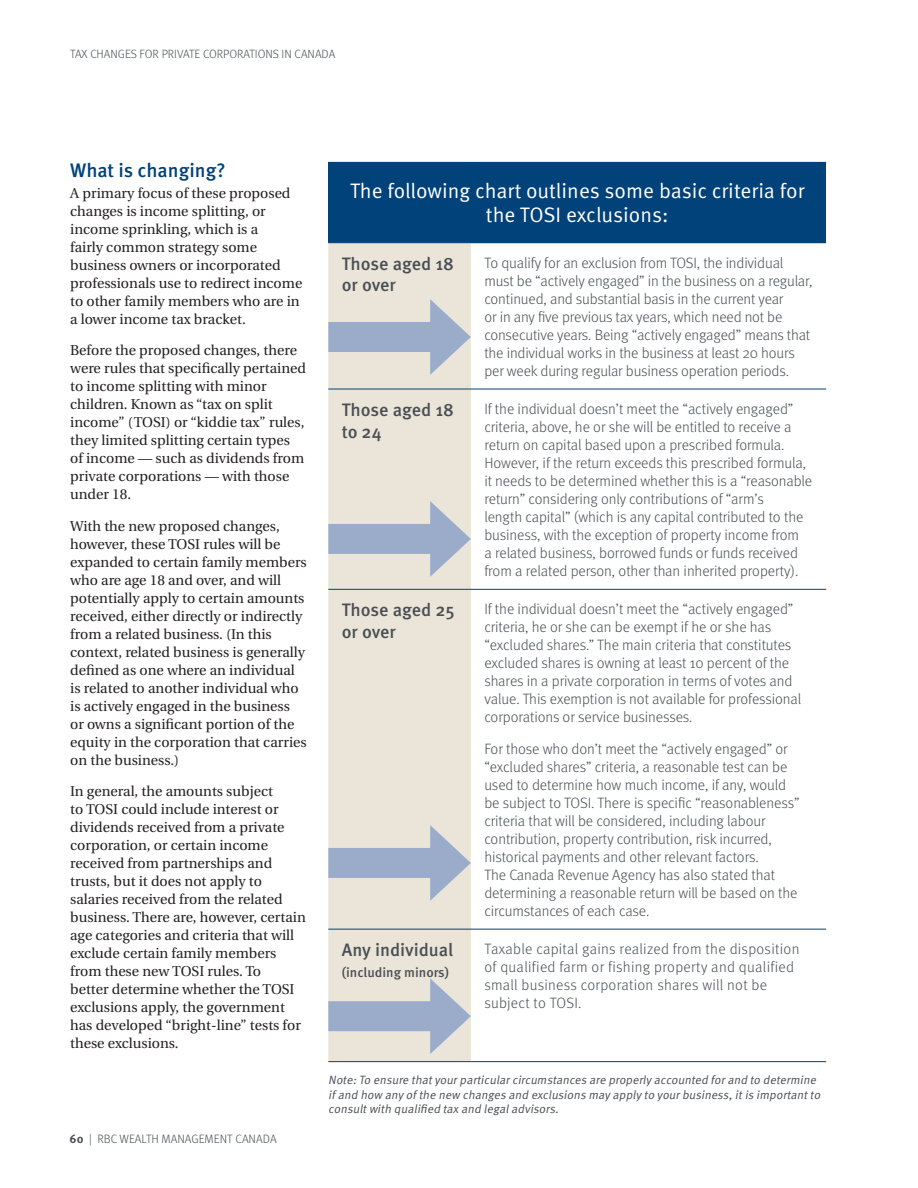
<style>
.page{position:relative;width:918px;height:1188px;background:#fff}
.page>*{position:absolute;margin:0;border:0;box-sizing:border-box;transform-origin:0 0}
.slug{font:21px/24px "Meta OT Norm";color:#fff;text-align:center}
.body{font:500 19.5px "Meta OT";color:#004279}
.slug-2{font:500 18px/21.6px "Meta OT";color:#4a4f55}
.slug-3{font:300 15px/18px "Meta OT";letter-spacing:-.005em;color:#4a4f55}
.slug-4{font:300 15px/18px "Meta OT";letter-spacing:.02em;color:#4a4f55}
.body-2{font:14.25px/18px "Utopia";color:#231f20}
.slug-5{font:500 13.5px "Meta OT";color:#4a4f55}
.t1{font:300 12.15px "Meta OT";color:#4a4f55}
.slug-6{font:italic 12px/14.4px "Meta OT Norm";color:#4a4f55}
.t2{font:300 12px "Meta OT";color:#4a4f55}
.s1{font-weight:700}
</style>
<div class="page">
<div style="left:328px;top:162px;width:498px;height:81px;background:#004279"></div>
<div style="left:328px;top:243px;width:143px;height:818px;background:#eae5d8"></div>
<hr style="left:328px;top:389px;width:143px;height:1px;background:#004279">
<hr style="left:471px;top:389px;width:355px;height:1px;background:#004279">
<hr style="left:328px;top:589px;width:143px;height:1px;background:#004279">
<hr style="left:471px;top:589px;width:355px;height:1px;background:#004279">
<hr style="left:328px;top:929px;width:143px;height:1px;background:#004279">
<hr style="left:471px;top:929px;width:355px;height:1px;background:#004279">
<hr style="left:328px;top:1061px;width:143px;height:1px;background:#004279">
<hr style="left:471px;top:1061px;width:355px;height:1px;background:#004279">
<div style="left:328px;top:322px;width:116px;height:30px;background:#9baccb"></div>
<svg style="left:430px;top:299px;width:41px;height:76px;background:#c2c8d1"></svg>
<div style="left:328px;top:524px;width:116px;height:30px;background:#9baccb"></div>
<svg style="left:430px;top:501px;width:41px;height:76px;background:#c2c8d1"></svg>
<div style="left:328px;top:848px;width:116px;height:30px;background:#9baccb"></div>
<svg style="left:430px;top:825px;width:41px;height:76px;background:#c2c8d1"></svg>
<div style="left:328px;top:1001px;width:116px;height:30px;background:#9baccb"></div>
<svg style="left:430px;top:978px;width:41px;height:76px;background:#c2c8d1"></svg>
<p class="t2" style="left:70px;top:47px;width:267px">TAX CHANGES FOR PRIVATE CORPORATIONS IN CANADA</p>
<p class="body" style="left:70px;top:158px;width:157px">What is changing?</p>
<p class="body-2" style="left:70px;top:184px;width:234px">A primary focus of these proposed changes is income splitting, or income sprinkling, which is a<br>fairly common strategy some business owners or incorporated professionals use to redirect income to other family members who are in a lower income tax bracket.</p>
<p class="body-2" style="left:70px;top:342px;width:237px">Before the proposed changes, there were rules that specifically pertained to income splitting with minor children. Known as “tax on split income” (TOSI) or “kiddie tax” rules, they limited splitting certain types of income — such as dividends from private corporations — with those under 18.</p>
<p class="body-2" style="left:70px;top:517px;width:238px">With the new proposed changes, however, these TOSI rules will be expanded to certain family members who are age 18 and over, and will potentially apply to certain amounts received, either directly or indirectly from a related business. (In this context, related business is generally defined as one where an individual is related to another individual who is actively engaged in the business or owns a significant portion of the equity in the corporation that carries on the business.)</p>
<p class="body-2" style="left:70px;top:783px;width:237px">In general, the amounts subject<br>to TOSI could include interest or dividends received from a private corporation, or certain income received from partnerships and trusts, but it does not apply to salaries received from the related business. There are, however, certain age categories and criteria that will exclude certain family members from these new TOSI rules. To<br>better determine whether the TOSI exclusions apply, the government has developed “bright-line” tests for these exclusions.</p>
<p class="t1" style="left:70px;top:1132px;width:209px"><span class="s1">60</span> | RBC WEALTH MANAGEMENT CANADA</p>
<p class="slug" style="left:350px;top:179px;width:456px">The following chart outlines some basic criteria for the TOSI exclusions:</p>
<p class="slug-2" style="left:342px;top:253px;width:114px">Those aged 18 or over</p>
<p class="slug-3" style="left:484px;top:254px;width:330px">To qualify for an exclusion from TOSI, the individual must be “actively engaged” in the business on a regular, continued, and substantial basis in the current year<br>or in any five previous tax years, which need not be consecutive years. Being “actively engaged” means that the individual works in the business at least 20 hours per week during regular business operation periods.</p>
<p class="slug-2" style="left:342px;top:399px;width:114px">Those aged 18 to 24</p>
<p class="slug-3" style="left:484px;top:400px;width:329px">If the individual doesn’t meet the “actively engaged” criteria, above, he or she will be entitled to receive a return on capital based upon a prescribed formula.<br>However, if the return exceeds this prescribed formula, it needs to be determined whether this is a “reasonable return” considering only contributions of “arm’s<br>length capital” (which is any capital contributed to the business, with the exception of property income from<br>a related business, borrowed funds or funds received from a related person, other than inherited property).</p>
<p class="slug-2" style="left:342px;top:600px;width:114px">Those aged 25 or over</p>
<p class="slug-3" style="left:484px;top:600px;width:318px">If the individual doesn’t meet the “actively engaged” criteria, he or she can be exempt if he or she has “excluded shares.” The main criteria that constitutes excluded shares is owning at least 10 percent of the shares in a private corporation in terms of votes and value. This exemption is not available for professional corporations or service businesses.</p>
<p class="slug-3" style="left:484px;top:740px;width:317px">For those who don’t meet the “actively engaged” or “excluded shares” criteria, a reasonable test can be used to determine how much income, if any, would be subject to TOSI. There is specific “reasonableness” criteria that will be considered, including labour contribution, property contribution, risk incurred, historical payments and other relevant factors.<br>The Canada Revenue Agency has also stated that determining a reasonable return will be based on the circumstances of each case.</p>
<p class="slug-2" style="left:342px;top:939px;width:113px">Any individual</p>
<p class="slug-5" style="left:342px;top:964px;width:109px">(including minors)</p>
<p class="slug-4" style="left:484px;top:940px;width:317px">Taxable capital gains realized from the disposition of qualified farm or fishing property and qualified small business corporation shares will not be subject to TOSI.</p>
<p class="slug-6" style="left:328px;top:1073px;width:496px">Note:To ensure thatyourparticularcircumstances are properly accounted forand to determine if and how any of the new changes and exclusions may apply to yourbusiness,itis importantto consultwith qualified tax and legaladvisors.</p>
</div>
